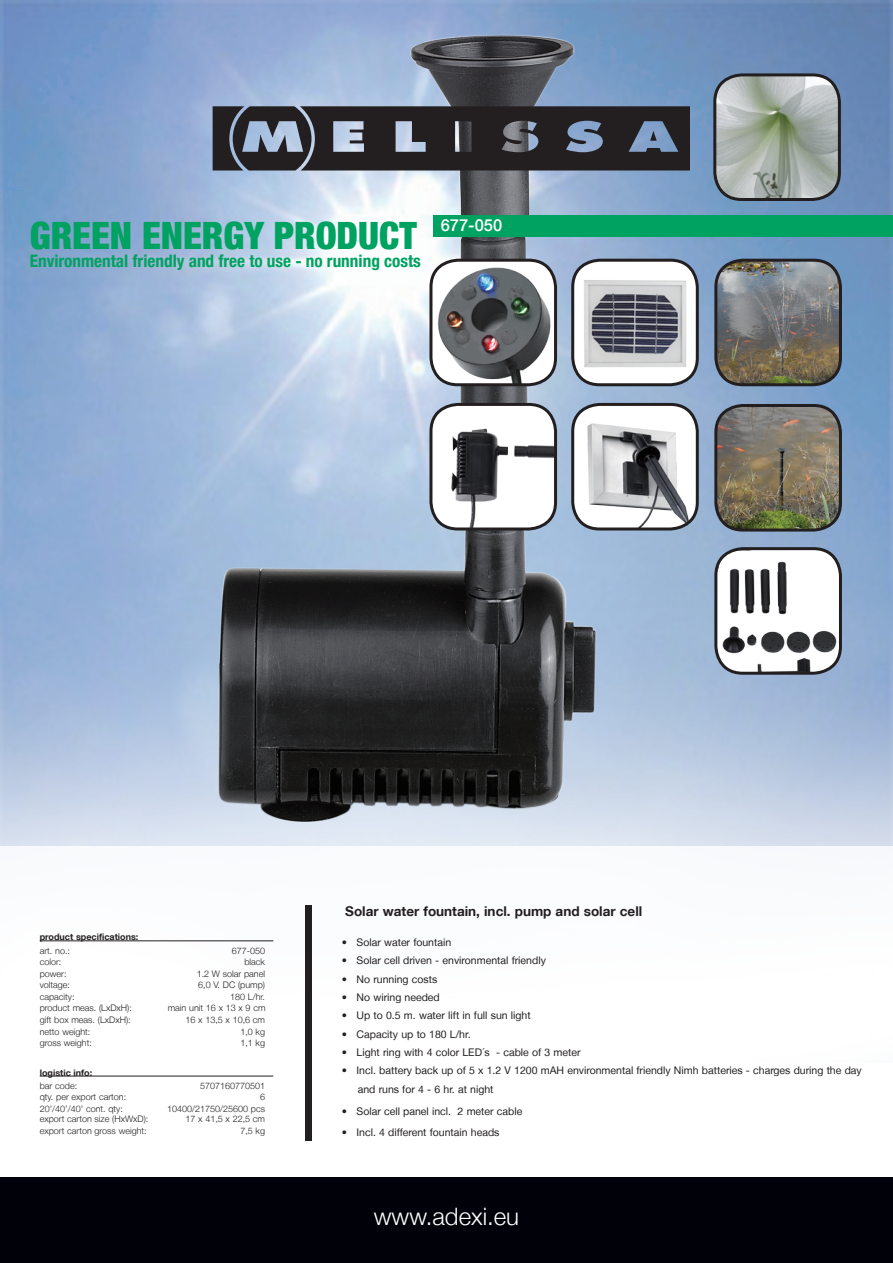
<style>
.page{position:relative;width:893px;height:1263px;background:#fff}
.page>*{position:absolute;margin:0;border:0;box-sizing:border-box;transform-origin:0 0}
.t1{font:900 condensed 37.65px "Helvetica Neue LT";color:#00a261}
.t2{font:300 24px "Helvetica Neue LT";color:#fff}
.t3{font:700 condensed 17.25px "Helvetica Neue LT";color:#00a261}
.t4{font:500 16.5px "Helvetica Neue LT";color:#fff}
.t5{font:700 13.5px "Helvetica Neue LT";color:#231f20}
.t6{font:10.5px/18.5px "Helvetica Neue LT";color:#231f20}
.t7{font:300 9px "Helvetica Neue LT";color:#231f20}
.t8{font:700 9px "Helvetica Neue LT";color:#231f20}
</style>
<div class="page">
<img style="left:0;top:0;width:893px;height:846px">
<img style="left:193px;top:222px;width:484px;height:610px">
<div style="left:0;top:1178px;width:893px;height:85px;background:#010209"></div>
<hr style="left:40px;top:940px;width:233px;height:1px;background:#231f20">
<hr style="left:40px;top:1076px;width:233px;height:1px;background:#231f20">
<img style="left:716px;top:75px;width:123px;height:124px;border-radius:27px">
<div style="left:713px;top:73px;width:128px;height:128px;border:3px solid #231f20;border-radius:27px"></div>
<div style="left:306px;top:905px;width:6px;height:236px;background:#231f20"></div>
<div style="left:573px;top:404px;width:124px;height:125px;background:#fff;border-radius:27px"></div>
<img style="left:573px;top:420px;width:122px;height:109px">
<div style="left:571px;top:403px;width:128px;height:127px;border:3px solid #231f20;border-radius:27px"></div>
<img style="left:573px;top:260px;width:124px;height:125px;border-radius:27px">
<div style="left:571px;top:259px;width:128px;height:127px;border:3px solid #231f20;border-radius:27px"></div>
<img style="left:716px;top:260px;width:124px;height:125px;border-radius:27px">
<div style="left:714px;top:259px;width:128px;height:127px;border:3px solid #231f20;border-radius:27px"></div>
<img style="left:716px;top:405px;width:124px;height:125px;border-radius:27px">
<div style="left:714px;top:404px;width:128px;height:127px;border:3px solid #231f20;border-radius:27px"></div>
<img style="left:201px;top:0;width:484px;height:236px">
<div style="left:434px;top:216px;width:459px;height:21px;background:#00a261"></div>
<svg style="left:213px;top:106px;width:477px;height:64px;background:#3d3e44"></svg>
<img style="left:431px;top:404px;width:125px;height:125px;border-radius:27px">
<div style="left:429px;top:403px;width:128px;height:127px;border:3px solid #231f20;border-radius:27px"></div>
<img style="left:716px;top:549px;width:124px;height:124px;border-radius:27px">
<div style="left:714px;top:547px;width:128px;height:128px;border:3px solid #231f20;border-radius:27px"></div>
<img style="left:431px;top:260px;width:125px;height:125px;border-radius:27px">
<div style="left:429px;top:259px;width:128px;height:127px;border:3px solid #231f20;border-radius:27px"></div>
<h1 class="t1" style="left:30px;top:213px;width:389px">GREEN ENERGY PRODUCT</h1>
<h3 class="t3" style="left:30px;top:251px;width:393px">Environmental friendly and free to use - no running costs</h3>
<h3 class="t4" style="left:441px;top:215px;width:63px">677-050</h3>
<p class="t8" style="left:40px;top:932px;width:100px">product specifications:</p>
<p class="t7" style="left:40px;top:945px;width:32px">art. no.:</p>
<p class="t7" style="left:232px;top:945px;width:35px">677-050</p>
<p class="t7" style="left:40px;top:956px;width:23px">color:</p>
<p class="t7" style="left:244px;top:956px;width:22px">black</p>
<p class="t7" style="left:40px;top:968px;width:28px">power:</p>
<p class="t7" style="left:197px;top:968px;width:70px">1.2 W solar panel</p>
<p class="t7" style="left:40px;top:980px;width:32px">voltage:</p>
<p class="t7" style="left:198px;top:980px;width:68px">6,0 V. DC (pump)</p>
<p class="t7" style="left:40px;top:991px;width:36px">capacity:</p>
<p class="t7" style="left:230px;top:991px;width:36px">180 L/hr.</p>
<p class="t7" style="left:40px;top:1003px;width:94px">product meas. (LxDxH):</p>
<p class="t7" style="left:168px;top:1003px;width:99px">main unit 16 x 13 x 9 cm</p>
<p class="t7" style="left:40px;top:1014px;width:92px">gift box meas. (LxDxH):</p>
<p class="t7" style="left:185px;top:1014px;width:81px">16 x 13,5 x 10,6 cm</p>
<p class="t7" style="left:40px;top:1026px;width:52px">netto weight:</p>
<p class="t7" style="left:240px;top:1026px;width:26px">1,0 kg</p>
<p class="t7" style="left:40px;top:1037px;width:54px">gross weight:</p>
<p class="t7" style="left:240px;top:1037px;width:26px">1,1 kg</p>
<p class="t8" style="left:40px;top:1067px;width:54px">logistic info:</p>
<p class="t7" style="left:40px;top:1080px;width:39px">bar code:</p>
<p class="t7" style="left:200px;top:1080px;width:67px">5707160770501</p>
<p class="t7" style="left:40px;top:1092px;width:88px">qty. per export carton:</p>
<p class="t7" style="left:260px;top:1092px;width:7px">6</p>
<p class="t7" style="left:40px;top:1103px;width:85px">20’/40’/40’ cont. qty:</p>
<p class="t7" style="left:167px;top:1103px;width:99px">10400/21750/25600 pcs</p>
<p class="t7" style="left:40px;top:1113px;width:110px">export carton size (HxWxD):</p>
<p class="t7" style="left:185px;top:1113px;width:81px">17 x 41,5 x 22,5 cm</p>
<p class="t7" style="left:40px;top:1125px;width:108px">export carton gross weight:</p>
<p class="t7" style="left:240px;top:1125px;width:26px">7,5 kg</p>
<p class="t5" style="left:345px;top:902px;width:299px">Solar water fountain, incl. pump and solar cell</p>
<p class="t6" style="left:342px;top:933px;width:111px">• Solar water fountain</p>
<p class="t6" style="left:342px;top:951px;width:206px">• Solar cell driven - environmental friendly</p>
<p class="t6" style="left:342px;top:969px;width:97px">• No running costs</p>
<p class="t6" style="left:342px;top:988px;width:100px">• No wiring needed</p>
<p class="t6" style="left:342px;top:1006px;width:191px">• Up to 0.5 m. water lift in full sun light</p>
<p class="t6" style="left:342px;top:1024px;width:130px">• Capacity up to 180 L/hr.</p>
<p class="t6" style="left:342px;top:1043px;width:240px">• Light ring with 4 color LED´s - cable of 3 meter</p>
<p class="t6" style="left:358px;top:1061px;width:505px;text-indent:-16px">• Incl. battery back up of 5 x 1.2 V 1200 mAH environmental friendly Nimh batteries - charges during the day and runs for 4 - 6 hr. at night</p>
<p class="t6" style="left:342px;top:1102px;width:182px">• Solar cell panel incl. 2 meter cable</p>
<p class="t6" style="left:342px;top:1123px;width:159px">• Incl. 4 different fountain heads</p>
<h2 class="t2" style="left:374px;top:1201px;width:147px">www.adexi.eu</h2>
</div>
